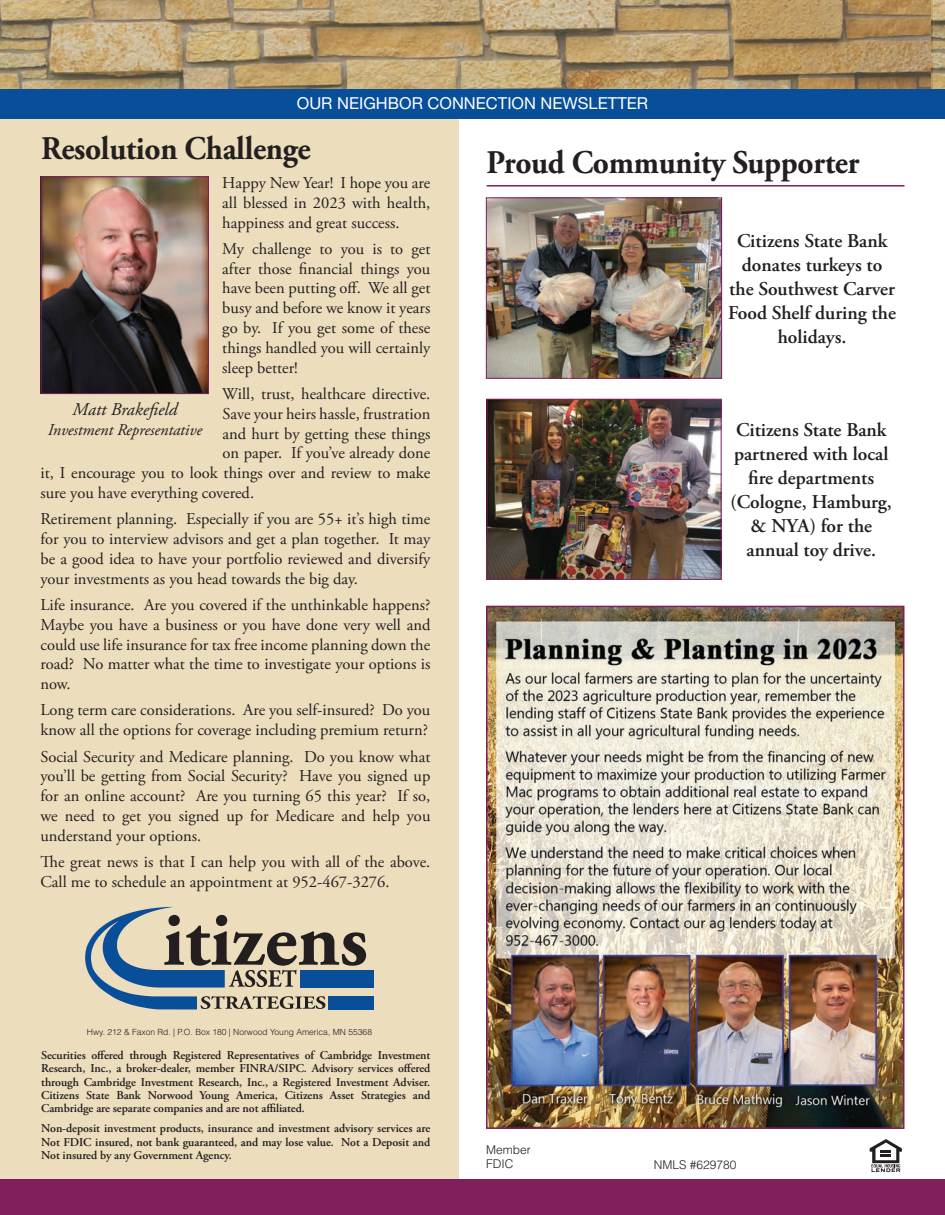
<style>
.page{position:relative;width:945px;height:1215px;background:#fff}
.page>*{position:absolute;margin:0;border:0;box-sizing:border-box;transform-origin:0 0}
.t1{font:700 33px "Adobe Garamond Pro";letter-spacing:-.01em;color:#231f20;scale:.95 1}
.t2{font:600 19.5px/24px "Adobe Garamond Pro";color:#231f20;text-align:center}
.t3{font:italic 18px "Adobe Garamond Pro";color:#231f20}
.t4{font:16.5px/19.8px "Adobe Garamond Pro";color:#231f20;text-align:justify}
.t5{font:16.5px "Helvetica Neue LT Std";color:#fff}
.t6{font:italic 16.5px "Adobe Garamond Pro";letter-spacing:-.005em;color:#231f20}
.t7{font:600 12px/13.4px "Adobe Garamond Pro";letter-spacing:-.005em;color:#231f20;text-align:justify}
.t8{font:300 12px/13.5px "Helvetica LT Std";color:#231f20}
.t9{font:300 8.55px "Helvetica LT Std";color:#231f20}
</style>
<div class="page">
<div style="left:0;top:119px;width:459px;height:1061px;background:#ecddbc"></div>
<img style="left:0;top:0;width:945px;height:90px">
<div style="left:0;top:90px;width:945px;height:29px;background:#084e99"></div>
<svg style="left:870px;top:1139px;width:32px;height:33px"></svg>
<svg style="left:85px;top:907px;width:281px;height:103px"></svg>
<div style="left:328px;top:996px;width:46px;height:14px;background:#084e99"></div>
<div style="left:300px;top:970px;width:74px;height:17px;background:#084e99"></div>
<div style="left:0;top:1180px;width:945px;height:35px;background:#801f5c"></div>
<img style="left:43px;top:178px;width:164px;height:214px">
<div style="left:41px;top:176px;width:168px;height:218px;border:1px solid #801f5c"></div>
<img style="left:488px;top:199px;width:232px;height:178px">
<div style="left:486px;top:197px;width:236px;height:182px;border:1px solid #801f5c"></div>
<img style="left:489px;top:609px;width:412px;height:517px">
<div style="left:486px;top:606px;width:418px;height:523px;border:2px solid #801f5c"></div>
<hr style="left:487px;top:185px;width:417px;height:2px;background:#801f5c">
<img style="left:489px;top:401px;width:230px;height:177px">
<div style="left:487px;top:399px;width:234px;height:181px;border:1px solid #801f5c"></div>
<p class="t5" style="left:297px;top:93px;width:353px">OUR NEIGHBOR CONNECTION NEWSLETTER</p>
<h1 class="t1" style="left:41px;top:129px;width:285px">Resolution Challenge</h1>
<p class="t4" style="left:222px;top:173px;width:210px">Happy New Year! I hope you are all blessed in 2023 with health, happiness and great success.</p>
<p class="t4" style="left:222px;top:239px;width:210px">My challenge to you is to get after those financial things you have been putting off. We all get busy and before we know it years go by. If you get some of these things handled you will certainly sleep better!</p>
<p class="t4" style="left:222px;top:384px;width:210px">Will, trust, healthcare directive.</p>
<p class="t4" style="left:223px;top:404px;width:209px">Save your heirs hassle, frustration</p>
<p class="t4" style="left:223px;top:424px;width:209px">and hurt by getting these things</p>
<p class="t4" style="left:223px;top:444px;width:209px">on paper. If you’ve already done</p>
<p class="t4" style="left:41px;top:464px;width:391px">it, I encourage you to look things over and review to make</p>
<p class="t4" style="left:41px;top:483px;width:215px">sure you have everything covered.</p>
<p class="t4" style="left:41px;top:510px;width:391px">Retirement planning. Especially if you are 55+ it’s high time for you to interview advisors and get a plan together. It may be a good idea to have your portfolio reviewed and diversify your investments as you head towards the big day.</p>
<p class="t4" style="left:41px;top:595px;width:391px">Life insurance. Are you covered if the unthinkable happens?<br>Maybe you have a business or you have done very well and could use life insurance for tax free income planning down the road? No matter what the time to investigate your options is now.</p>
<p class="t4" style="left:41px;top:701px;width:391px">Long term care considerations. Are you self-insured? Do you know all the options for coverage including premium return?</p>
<p class="t4" style="left:41px;top:747px;width:391px">Social Security and Medicare planning. Do you know what you’ll be getting from Social Security? Have you signed up for an online account? Are you turning 65 this year? If so, we need to get you signed up for Medicare and help you understand your options.</p>
<p class="t4" style="left:41px;top:852px;width:391px">The great news is that I can help you with all of the above.<br>Call me to schedule an appointment at 952-467-3276.</p>
<p class="t3" style="left:72px;top:398px;width:106px">Matt Brakefield</p>
<p class="t6" style="left:48px;top:420px;width:156px">Investment Representative</p>
<p class="t9" style="left:87px;top:1027px;width:287px">Hwy. 212 &amp; Faxon Rd. | P.O. Box 180 | Norwood Young America, MN 55368</p>
<p class="t7" style="left:41px;top:1049px;width:391px">Securities offered through Registered Representatives of Cambridge Investment Research, Inc., a broker-dealer, member FINRA/SIPC. Advisory services offered through Cambridge Investment Research, Inc., a Registered Investment Adviser.<br>Citizens State Bank Norwood Young America, Citizens Asset Strategies and Cambridge are separate companies and are not affiliated.</p>
<p class="t7" style="left:41px;top:1122px;width:391px">Non-deposit investment products, insurance and investment advisory services are Not FDIC insured, not bank guaranteed, and may lose value. Not a Deposit and Not insured by any Government Agency.</p>
<h1 class="t1" style="left:487px;top:143px;width:394px">Proud Community Supporter</h1>
<p class="t2" style="left:728px;top:229px;width:169px">Citizens State Bank donates turkeys to the Southwest Carver<br>Food Shelf during the holidays.</p>
<p class="t2" style="left:731px;top:418px;width:163px">Citizens State Bank partnered with local fire departments (Cologne, Hamburg, &amp; NYA) for the annual toy drive.</p>
<p class="t8" style="left:486px;top:1143px;width:46px">Member<br>FDIC</p>
<p class="t8" style="left:654px;top:1158px;width:84px">NMLS #629780</p>
</div>
